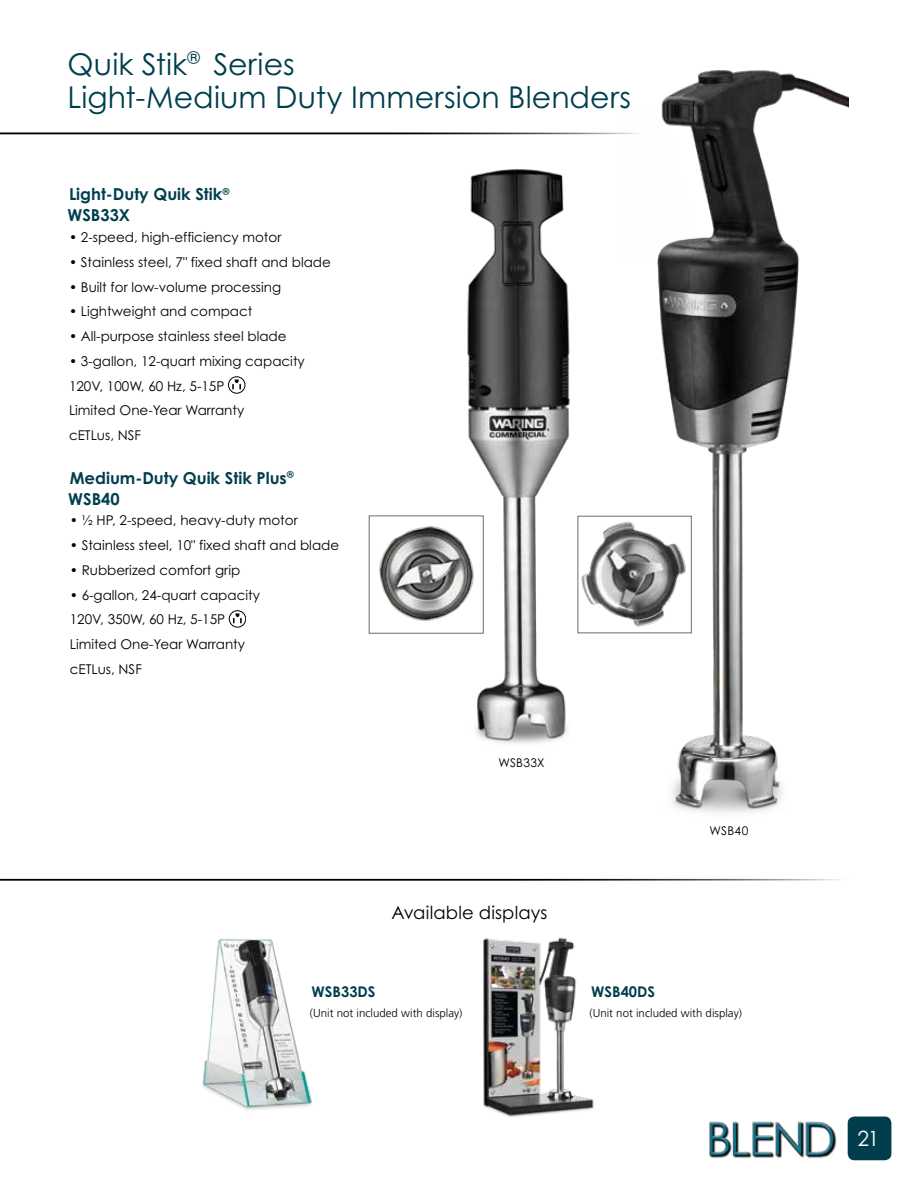
<style>
.page{position:relative;width:918px;height:1188px;background:#fff}
.page>*{position:absolute;margin:0;border:0;box-sizing:border-box;transform-origin:0 0}
.t1{font:30px/33px "Century Gothic Std";letter-spacing:.005em;color:#003e4e}
.t2{font:21px "Century Gothic Std";color:#fff}
.t3{font:18px "Century Gothic Std";letter-spacing:.01em;color:#000}
.t4{font:700 16.5px/21px "Century Gothic Std";color:#003e4e}
.t5{font:700 14.7px "Century Gothic Std";color:#003e4e}
.t6{font:13.5px/24.8px "Century Gothic Std";color:#000}
.t7{font:12px "Century Gothic Std";letter-spacing:.015em;color:#000}
.t8{font:300 11.55px "Frutiger LT Std";color:#000}
</style>
<div class="page">
<img style="left:379px;top:526px;width:71px;height:95px">
<div style="left:369px;top:516px;width:115px;height:118px;border:1px solid #6b6d6d"></div>
<img style="left:483px;top:937px;width:111px;height:180px">
<img style="left:585px;top:523px;width:34px;height:93px">
<img style="left:450px;top:169px;width:135px;height:575px">
<img style="left:619px;top:70px;width:230px;height:743px">
<img style="left:202px;top:938px;width:110px;height:172px">
<div style="left:228px;top:377px;width:17px;height:16px;border:1px solid #000;border-radius:50%"></div>
<svg style="left:232px;top:380px;width:9px;height:10px"></svg>
<div style="left:229px;top:610px;width:17px;height:17px;border:1px solid #000;border-radius:50%"></div>
<svg style="left:233px;top:613px;width:9px;height:10px"></svg>
<hr style="left:0;top:133px;width:648px;height:1px;background:#000">
<hr style="left:0;top:879px;width:850px;height:1px;background:#000">
<img style="left:709px;top:1121px;width:128px;height:37px">
<div style="left:848px;top:1117px;width:43px;height:43px;background:#003e4e;border-radius:7px"></div>
<h1 class="t1" style="left:67px;top:47px;width:565px">Quik Stik<sup>®</sup> Series<br>Light-Medium Duty Immersion Blenders</h1>
<p class="t4" style="left:68px;top:183px;width:164px">Light-Duty Quik Stik<sup>®<br></sup>WSB33X</p>
<p class="t6" style="left:69px;top:225px;width:214px">• 2-speed, high-efficiency motor</p>
<p class="t6" style="left:69px;top:249px;width:264px">• Stainless steel, 7" fixed shaft and blade</p>
<p class="t6" style="left:69px;top:274px;width:214px">• Built for low-volume processing</p>
<p class="t6" style="left:69px;top:299px;width:185px">• Lightweight and compact</p>
<p class="t6" style="left:69px;top:324px;width:219px">• All-purpose stainless steel blade</p>
<p class="t6" style="left:69px;top:348px;width:237px">• 3-gallon, 12-quart mixing capacity<br>120V, 100W, 60 Hz, 5-15P<br>Limited One-Year Warranty<br>cETLus, NSF</p>
<p class="t4" style="left:68px;top:467px;width:227px">Medium-Duty Quik Stik Plus<sup>®<br></sup>WSB40</p>
<p class="t6" style="left:70px;top:508px;width:230px">• ½ HP, 2-speed, heavy-duty motor</p>
<p class="t6" style="left:70px;top:533px;width:271px">• Stainless steel, 10" fixed shaft and blade</p>
<p class="t6" style="left:70px;top:558px;width:172px">• Rubberized comfort grip</p>
<p class="t6" style="left:70px;top:582px;width:192px">• 6-gallon, 24-quart capacity<br>120V, 350W, 60 Hz, 5-15P<br>Limited One-Year Warranty cETLus, NSF</p>
<p class="t7" style="left:498px;top:755px;width:48px">WSB33X</p>
<h3 class="t3" style="left:392px;top:901px;width:157px">Available displays</h3>
<p class="t5" style="left:312px;top:983px;width:66px">WSB33DS</p>
<p class="t8" style="left:310px;top:1006px;width:154px">(Unit not included with display)</p>
<p class="t7" style="left:710px;top:823px;width:40px">WSB40</p>
<p class="t5" style="left:591px;top:983px;width:66px">WSB40DS</p>
<p class="t8" style="left:590px;top:1006px;width:154px">(Unit not included with display)</p>
<h2 class="t2" style="left:857px;top:1126px;width:24px">21</h2>
</div>
